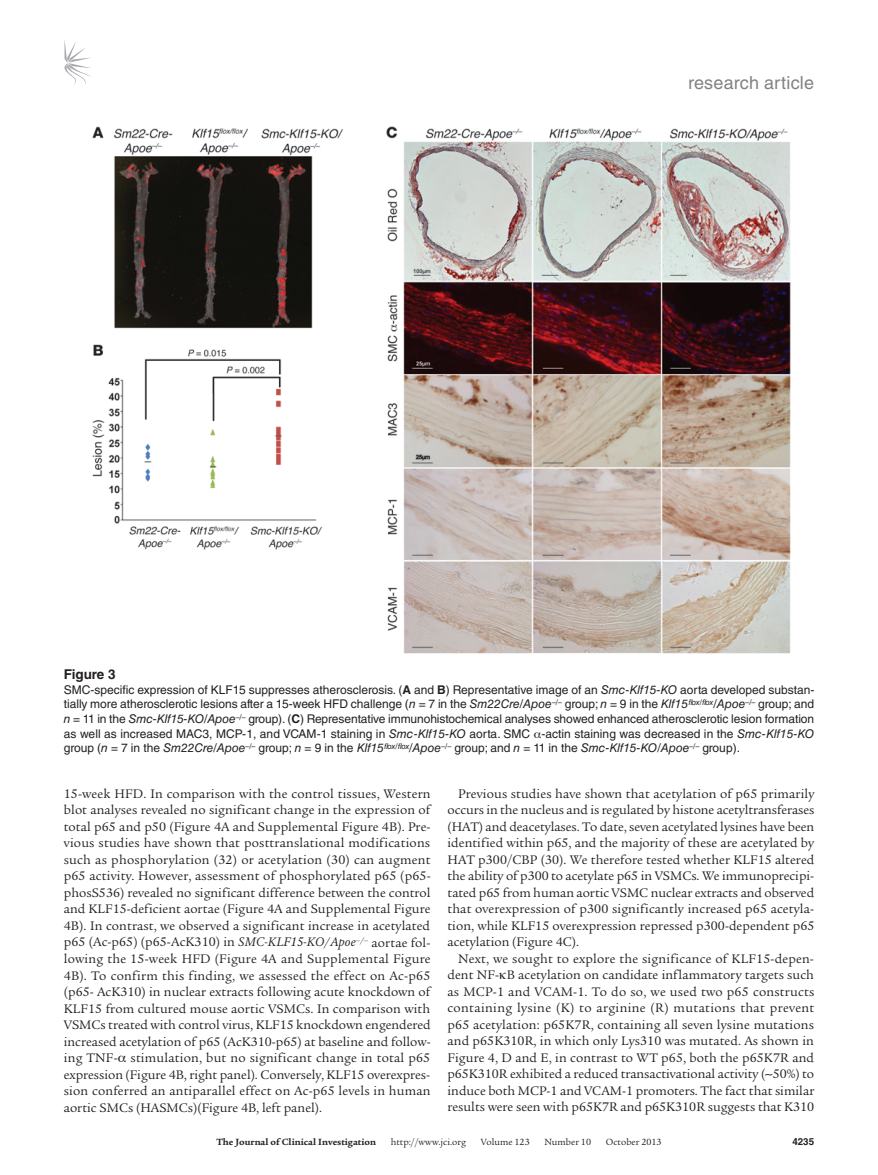
<style>
.page{position:relative;width:878px;height:1175px;background:#fff}
.page>*{position:absolute;margin:0;border:0;box-sizing:border-box;transform-origin:0 0}
.t1{font:18px "Helvetica LT Std";letter-spacing:.01em;color:#808285}
.t2{font:13.5px/16.5px "Legacy Serif Std";color:#231f20;text-align:justify}
.t3{font:700 13.5px "Helvetica LT Std";color:#231f20}
.t4{font:12px/14.7px "Helvetica LT Std";color:#231f20;text-align:justify}
.t5{font:9.75px "Legacy Serif Std";color:#231f20}
.t6{font:700 9.75px "Legacy Serif Std";color:#231f20}
.t7{font:700 9.75px "Helvetica LT Std";color:#231f20}
.s1{font-weight:700}
.s2{font-style:italic}
</style>
<div class="page">
<svg style="left:64px;top:40px;width:27px;height:45px"></svg>
<img style="left:92px;top:126px;width:699px;height:528px">
<h1 class="t1" style="left:688px;top:73px;width:127px">research article</h1>
<p class="t3" style="left:64px;top:666px;width:53px">Figure 3</p>
<p class="t4" style="left:64px;top:682px;width:752px">SMC-specific expression of KLF15 suppresses atherosclerosis. (<span class="s1">A</span> and <span class="s1">B</span>) Representative image of an <span class="s2">Smc-Klf15-KO</span> aorta developed substan&shy;tially more atherosclerotic lesions after a 15-week HFD challenge (<span class="s2">n</span> = 7 in the <span class="s2">Sm22Cre/Apoe</span><sup>–/–</sup> group; <span class="s2">n</span> = 9 in the <span class="s2">Klf15</span><sup>flox/flox</sup><span class="s2">/Apoe</span><sup>–/–</sup> group; and <span class="s2">n</span> = 11 in the <span class="s2">Smc-Klf15-KO</span>/<span class="s2">Apoe</span><sup>–/–</sup> group). (<span class="s1">C</span>) Representative immunohistochemical analyses showed enhanced atherosclerotic lesion formation as well as increased MAC3, MCP-1, and VCAM-1 staining in <span class="s2">Smc-Klf15-KO</span> aorta. SMC -actin staining was decreased in the <span class="s2">Smc-Klf15-KO </span>group (<span class="s2">n</span> = 7 in the <span class="s2">Sm22Cre/Apoe</span><sup>–/–</sup> group; <span class="s2">n</span> = 9 in the <span class="s2">Klf15</span><sup>flox/flox</sup><span class="s2">/Apoe</span><sup>–/–</sup> group; and <span class="s2">n</span> = 11 in the <span class="s2">Smc-Klf15-KO/Apoe</span><sup>–/–</sup> group).</p>
<p class="t2" style="left:64px;top:785px;width:368px">15-week HFD. In comparison with the control tissues, Western blot analyses revealed no significant change in the expression of total p65 and p50 (Figure 4A and Supplemental Figure 4B). Pre&shy;vious studies have shown that posttranslational modifications such as phosphorylation (32) or acetylation (30) can augment p65 activity. However, assessment of phosphorylated p65 (p65- phosS536) revealed no significant difference between the control and KLF15-deficient aortae (Figure 4A and Supplemental Figure 4B). In contrast, we observed a significant increase in acetylated p65 (Ac-p65) (p65-AcK310) in <span class="s2">SMC-KLF15-KO/Apoe</span><sup>–/–</sup> aortae fol&shy;lowing the 15-week HFD (Figure 4A and Supplemental Figure 4B). To confirm this finding, we assessed the effect on Ac-p65 (p65- AcK310) in nuclear extracts following acute knockdown of KLF15 from cultured mouse aortic VSMCs. In comparison with VSMCs treated with control virus, KLF15 knockdown engendered increased acetylation of p65 (AcK310-p65) at baseline and follow&shy;ing TNF- stimulation, but no significant change in total p65 expression (Figure 4B, right panel). Conversely, KLF15 overexpres&shy;sion conferred an antiparallel effect on Ac-p65 levels in human aortic SMCs (HASMCs)(Figure 4B, left panel).</p>
<p class="t2" style="left:447px;top:785px;width:368px;text-indent:11px">Previous studies have shown that acetylation of p65 primarily occurs in the nucleus and is regulated by histone acetyltransferases (HAT) and deacetylases. To date, seven acetylated lysines have been identified within p65, and the majority of these are acetylated by HAT p300/CBP (30). We therefore tested whether KLF15 altered the ability of p300 to acetylate p65 in VSMCs. We immunoprecipi&shy;tated p65 from human aortic VSMC nuclear extracts and observed that overexpression of p300 significantly increased p65 acetyla&shy;tion, while KLF15 overexpression repressed p300-dependent p65 acetylation (Figure 4C).</p>
<p class="t2" style="left:447px;top:950px;width:368px;text-indent:11px">Next, we sought to explore the significance of KLF15-depen&shy;dent NF- B acetylation on candidate inflammatory targets such as MCP-1 and VCAM-1. To do so, we used two p65 constructs containing lysine (K) to arginine (R) mutations that prevent p65 acetylation: p65K7R, containing all seven lysine mutations and p65K310R, in which only Lys310 was mutated. As shown in Figure 4, D and E, in contrast to WT p65, both the p65K7R and p65K310R exhibited a reduced transactivational activity ( 50%) to induce both MCP-1 and VCAM-1 promoters. The fact that similar results were seen with p65K7R and p65K310R suggests that K310</p>
<p class="t6" style="left:216px;top:1135px;width:161px">The Journal of Clinical Investigation</p>
<p class="t5" style="left:391px;top:1136px;width:77px">http://www.jci.org</p>
<p class="t5" style="left:480px;top:1136px;width:50px">Volume 123</p>
<p class="t5" style="left:544px;top:1136px;width:48px">Number 10</p>
<p class="t5" style="left:605px;top:1136px;width:57px">October 2013</p>
<p class="t7" style="left:792px;top:1135px;width:23px">4235</p>
</div>
